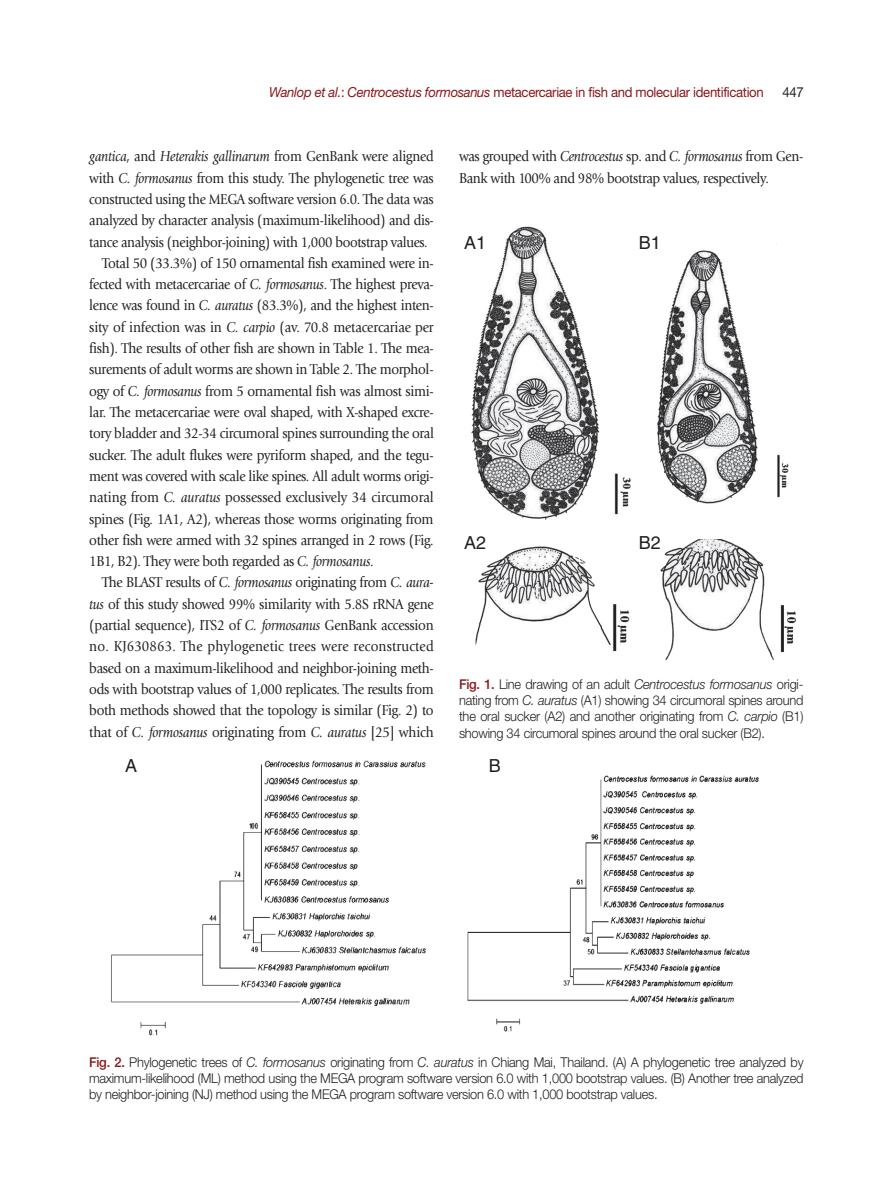
<style>
.page{position:relative;width:893px;height:1191px;background:#fff}
.page>*{position:absolute;margin:0;border:0;box-sizing:border-box;transform-origin:0 0}
.t1{font:18px "Helvetica LT Std";color:#231f20}
.본문{font:15px/21.3px "Giovanni Std";letter-spacing:-.025em;color:#231f20;text-align:justify;scale:.9 1}
.본문-2{font:15px/21.3px "Giovanni Std";letter-spacing:-.025em;color:#231f20;text-align:justify;scale:.89 1}
.하시라{font:13.8px "Helvetica Neue LT Std";letter-spacing:-.025em;color:#88181b;scale:.95 1}
.하시라-2{font:13.8px "Helvetica Neue LT Std";color:#231f20;scale:.95 1}
.표_제목__그림_설명{font:300 13.5px/16.2px "Helvetica Neue LT Std";letter-spacing:-.02em;color:#231f20;text-align:justify;scale:.95 1}
.s1{font-style:italic}
.s2{font-weight:500;color:#88181b}
</style>
<div class="page">
<img style="left:471px;top:226px;width:318px;height:294px">
<img style="left:475px;top:539px;width:321px;height:121px">
<img style="left:111px;top:760px;width:315px;height:276px">
<img style="left:467px;top:775px;width:292px;height:257px">
<p class="하시라" style="left:269px;top:83px;width:522px"><span class="s1">Wanlop et al.</span>: <span class="s1">Centrocestus formosanus</span> metacercariae in fish and molecular identification</p>
<p class="하시라-2" style="left:782px;top:83px;width:24px">447</p>
<p class="본문-2" style="left:89px;top:146px;width:389px"><span class="s1">gantica</span>, and <span class="s1">Heterakis gallinarum</span> from GenBank were aligned with <span class="s1">C. formosanus</span> from this study. The phylogenetic tree was constructed using the MEGA software version 6.0. The data was analyzed by character analysis (maximum-likelihood) and dis&shy;tance analysis (neighbor-joining) with 1,000 bootstrap values.</p>
<p class="본문" style="left:89px;top:252px;width:384px;text-indent:13px">Total 50 (33.3%) of 150 ornamental fish examined were in&shy;fected with metacercariae of <span class="s1">C. formosanus</span>. The highest preva&shy;lence was found in <span class="s1">C. auratus</span> (83.3%), and the highest inten&shy;sity of infection was in <span class="s1">C. carpio</span> (av. 70.8 metacercariae per fish). The results of other fish are shown in Table 1. The mea&shy;surements of adult worms are shown in Table 2. The morphol&shy;ogy of <span class="s1">C. formosanus</span> from 5 ornamental fish was almost simi&shy;lar. The metacercariae were oval shaped, with X-shaped excre&shy;tory bladder and 32-34 circumoral spines surrounding the oral sucker. The adult flukes were pyriform shaped, and the tegu&shy;ment was covered with scale like spines. All adult worms origi&shy;nating from <span class="s1">C. auratus</span> possessed exclusively 34 circumoral spines (Fig. 1A1, A2), whereas those worms originating from other fish were armed with 32 spines arranged in 2 rows (Fig.<br>1B1, B2). They were both regarded as <span class="s1">C. formosanus</span>.</p>
<p class="본문" style="left:89px;top:572px;width:384px;text-indent:13px">The BLAST results of <span class="s1">C. formosanus</span> originating from <span class="s1">C. aura&shy;tus</span> of this study showed 99% similarity with 5.8S rRNA gene (partial sequence), ITS2 of <span class="s1">C. formosanus</span> GenBank accession no. KJ630863. The phylogenetic trees were reconstructed based on a maximum-likelihood and neighbor-joining meth&shy;ods with bootstrap values of 1,000 replicates. The results from both methods showed that the topology is similar (Fig. 2) to that of <span class="s1">C. formosanus</span> originating from <span class="s1">C. auratus</span> [25] which</p>
<p class="본문" style="left:459px;top:146px;width:384px">was grouped with <span class="s1">Centrocestus</span> sp. and <span class="s1">C. formosanus</span> from Gen-<br>Bank with 100% and 98% bootstrap values, respectively.</p>
<p class="t1" style="left:464px;top:232px;width:24px">A1</p>
<p class="t1" style="left:639px;top:232px;width:24px">B1</p>
<p class="t1" style="left:464px;top:532px;width:24px">A2</p>
<p class="t1" style="left:639px;top:532px;width:24px">B2</p>
<p class="표_제목__그림_설명" style="left:459px;top:676px;width:364px"><span class="s2">Fig. 1.</span> Line drawing of an adult <span class="s1">Centrocestus formosanus</span> origi&shy;nating from <span class="s1">C. auratus</span> (A1) showing 34 circumoral spines around the oral sucker (A2) and another originating from <span class="s1">C. carpio</span> (B1) showing 34 circumoral spines around the oral sucker (B2).</p>
<p class="t1" style="left:125px;top:755px;width:14px">A</p>
<p class="t1" style="left:489px;top:755px;width:14px">B</p>
<p class="표_제목__그림_설명" style="left:89px;top:1053px;width:754px"><span class="s2">Fig. 2.</span> Phylogenetic trees of <span class="s1">C. formosanus</span> originating from <span class="s1">C. auratus</span> in Chiang Mai, Thailand. (A) A phylogenetic tree analyzed by maximum-likelihood (ML) method using the MEGA program software version 6.0 with 1,000 bootstrap values. (B) Another tree analyzed by neighbor-joining (NJ) method using the MEGA program software version 6.0 with 1,000 bootstrap values.</p>
</div>
